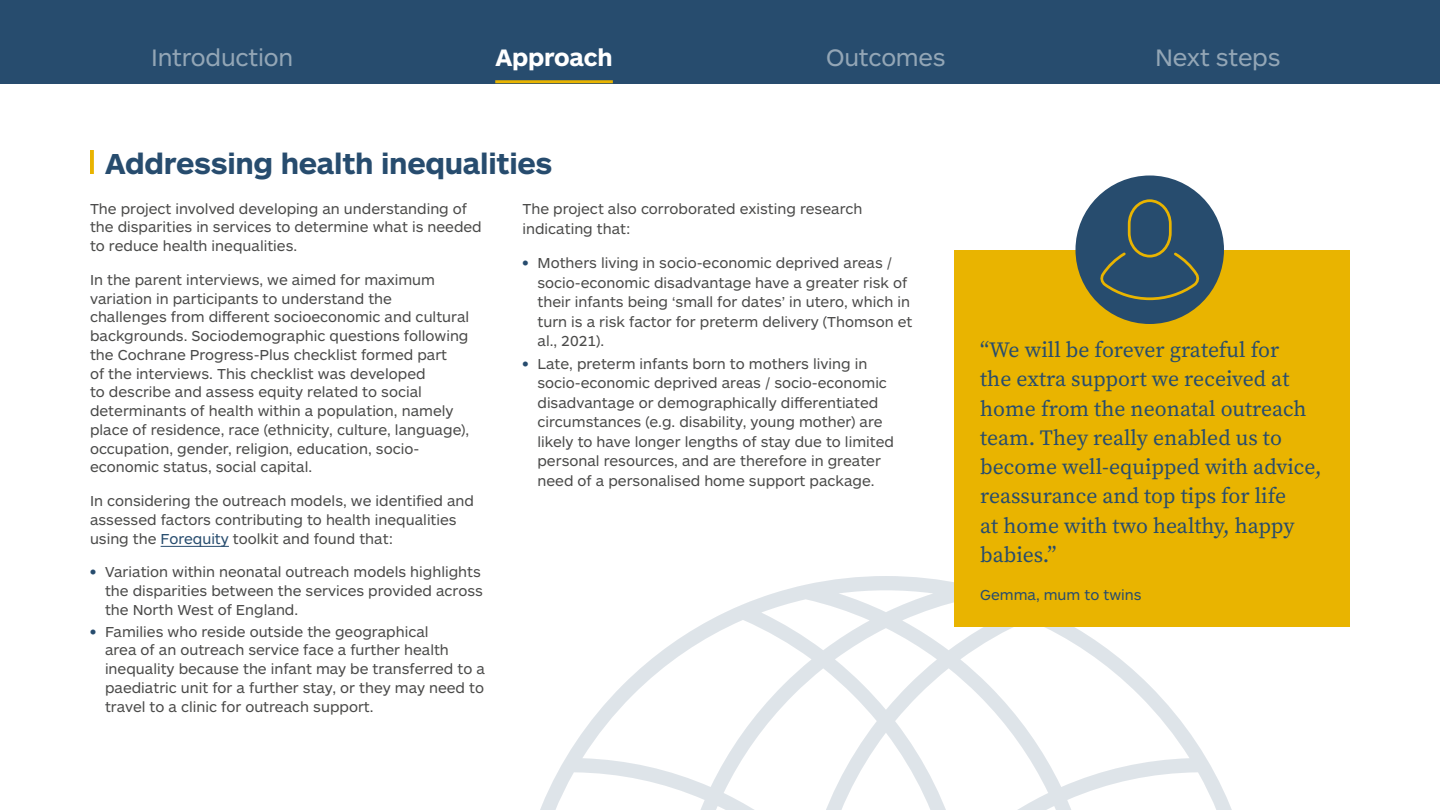
<style>
.page{position:relative;width:1440px;height:810px;background:#fff}
.page>*{position:absolute;margin:0;border:0;box-sizing:border-box;transform-origin:0 0}
.t1{font:700 30px "ARS Maquette Pro";letter-spacing:-.01em;color:#274c6e}
.t2{font:24.75px "ARS Maquette Pro";letter-spacing:-.01em;color:#93a6b6}
.t3{font:700 24.75px "ARS Maquette Pro";letter-spacing:-.01em;color:#fff}
.t4{font:21.75px/29.2px "Source Serif Variable";color:#274c6e}
.t5{font:15px/18.8px "ARS Maquette Pro";color:#4a4a49}
.t6{font:15px "ARS Maquette Pro";color:#274c6e}
.s1{color:#274c6e}
.s2{font-weight:700;color:#274c6e}
</style>
<div class="page">
<svg style="left:540px;top:576px;width:718px;height:234px"></svg>
<hr style="left:161px;top:546px;width:68px;height:1px;background:#274c6e">
<svg style="left:90px;top:150px;width:4px;height:24px"></svg>
<div style="left:954px;top:250px;width:396px;height:376px;background:#e9b400"></div>
<div style="left:1076px;top:176px;width:148px;height:148px;background:#274c6e;border-radius:50%"></div>
<svg style="left:1100px;top:199px;width:100px;height:101px"></svg>
<div style="left:0;top:0;width:1440px;height:83px;background:#274c6e"></div>
<hr style="left:495px;top:80px;width:118px;height:3px;background:#e9b400">
<h2 class="t2" style="left:151px;top:41px;width:144px">Introduction</h2>
<h2 class="t3" style="left:495px;top:41px;width:119px">Approach</h2>
<h2 class="t2" style="left:826px;top:41px;width:121px">Outcomes</h2>
<h2 class="t2" style="left:1155px;top:41px;width:127px">Next steps</h2>
<h1 class="t1" style="left:105px;top:144px;width:449px">Addressing health inequalities</h1>
<p class="t5" style="left:90px;top:198px;width:393px">The project involved developing an understanding of the disparities in services to determine what is needed to reduce health inequalities.</p>
<p class="t5" style="left:90px;top:270px;width:381px">In the parent interviews, we aimed for maximum variation in participants to understand the challenges from different socioeconomic and cultural backgrounds. Sociodemographic questions following the Cochrane Progress-Plus checklist formed part<br>of the interviews. This checklist was developed<br>to describe and assess equity related to social determinants of health within a population, namely place of residence, race (ethnicity, culture, language), occupation, gender, religion, education, socio&shy;economic status, social capital.</p>
<p class="t5" style="left:90px;top:491px;width:386px">In considering the outreach models, we identified and assessed factors contributing to health inequalities using the <span class="s1">Forequity</span> toolkit and found that:</p>
<p class="t5" style="left:105px;top:562px;width:379px;text-indent:-15px"><span class="s2">•</span> Variation within neonatal outreach models highlights the disparities between the services provided across the North West of England.</p>
<p class="t5" style="left:105px;top:621px;width:381px;text-indent:-15px"><span class="s2">•</span> Families who reside outside the geographical<br>area of an outreach service face a further health inequality because the infant may be transferred to a paediatric unit for a further stay, or they may need to travel to a clinic for outreach support.</p>
<p class="t5" style="left:522px;top:199px;width:341px;line-height:19.5px">The project also corroborated existing research indicating that:</p>
<p class="t5" style="left:537px;top:253px;width:376px;line-height:19.5px;text-indent:-15px"><span class="s2">•</span> Mothers living in socio-economic deprived areas / socio-economic disadvantage have a greater risk of their infants being ‘small for dates’ in utero, which in turn is a risk factor for preterm delivery (Thomson et al., 2021).</p>
<p class="t5" style="left:537px;top:353px;width:358px;line-height:19.5px;text-indent:-15px"><span class="s2">•</span> Late, preterm infants born to mothers living in socio-economic deprived areas / socio-economic disadvantage or demographically differentiated circumstances (e.g. disability, young mother) are likely to have longer lengths of stay due to limited personal resources, and are therefore in greater need of a personalised home support package.</p>
<h3 class="t4" style="left:980px;top:335px;width:343px">“We will be forever grateful for<br>the extra support we received at home from the neonatal outreach team. They really enabled us to become well-equipped with advice, reassurance and top tips for life<br>at home with two healthy, happy babies.”</h3>
<p class="t6" style="left:980px;top:585px;width:163px">Gemma, mum to twins</p>
</div>
